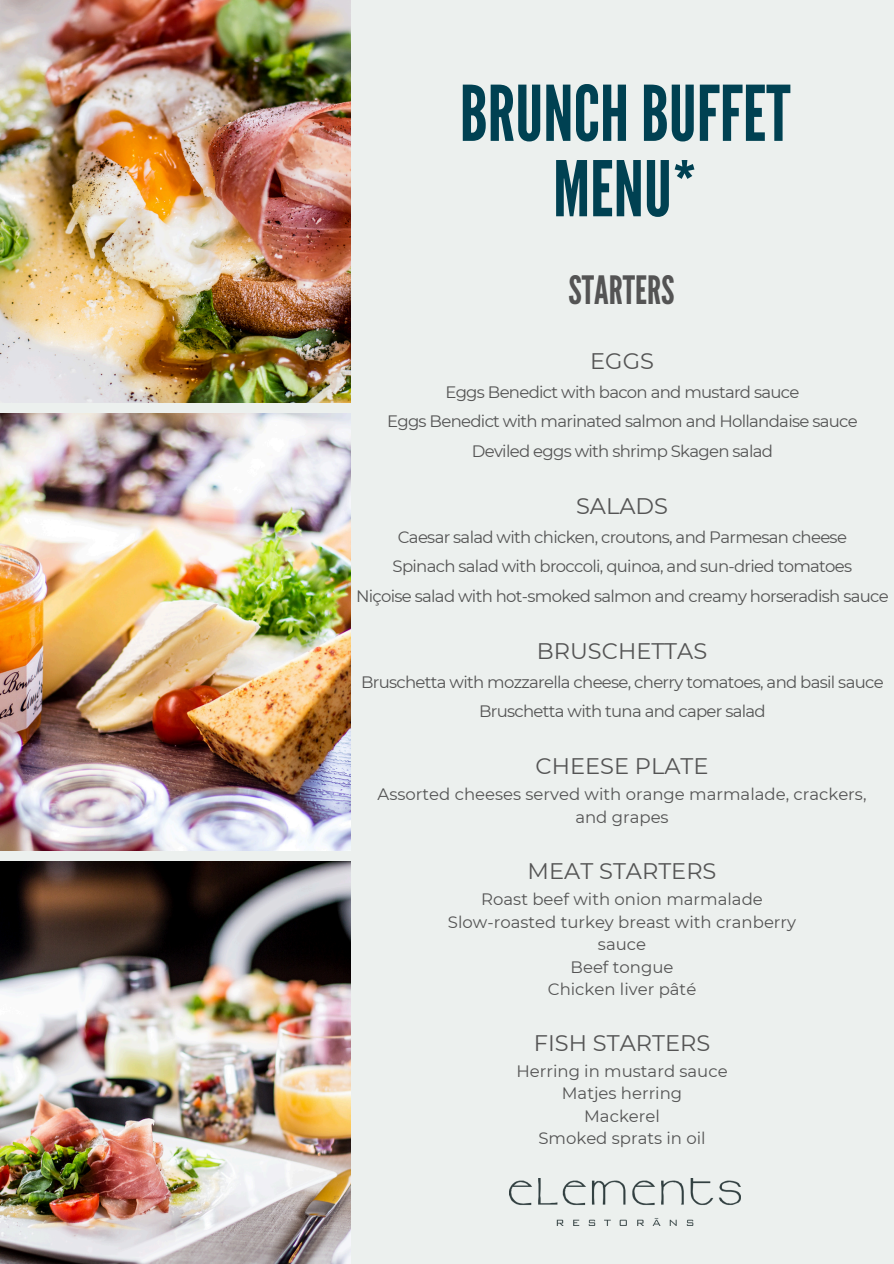
<style>
.page{position:relative;width:894px;height:1264px;background:#fff}
.page>*{position:absolute;margin:0;border:0;box-sizing:border-box;transform-origin:0 0}
.t1{font:76.5px/75.3px "League Gothic";color:#004152;text-align:center}
.t2{font:39px "League Gothic";color:#545454}
.t3{font:22.5px "Montserrat";color:#545454}
.t4{font:16.5px "Montserrat";letter-spacing:-.04em;color:#545454}
.t5{font:16.5px/22.5px "Montserrat";color:#545454;text-align:center}
</style>
<div class="page">
<div style="left:0;top:0;width:893px;height:1263px;background:#ecf0ee"></div>
<img style="left:0;top:0;width:350px;height:402px">
<img style="left:0;top:413px;width:350px;height:437px">
<img style="left:0;top:861px;width:350px;height:402px">
<img style="left:509px;top:1178px;width:231px;height:47px">
<p class="t1" style="left:459px;top:78px;width:332px">BRUNCHBUFFET<br>MENU*</p>
<h1 class="t2" style="left:568px;top:268px;width:108px">STARTERS</h1>
<p class="t3" style="left:590px;top:347px;width:65px">EGGS</p>
<p class="t4" style="left:445px;top:382px;width:355px">Eggs Benedict with bacon and mustard sauce</p>
<p class="t4" style="left:387px;top:411px;width:472px">Eggs Benedict with marinated salmon and Hollandaise sauce</p>
<p class="t4" style="left:471px;top:441px;width:302px">Deviled eggs with shrimp Skagen salad</p>
<h2 class="t3" style="left:576px;top:492px;width:93px">SALADS</h2>
<p class="t4" style="left:397px;top:527px;width:450px">Caesar salad with chicken, croutons, and Parmesan cheese</p>
<p class="t4" style="left:392px;top:556px;width:461px">Spinach salad with broccoli, quinoa, and sun-dried tomatoes</p>
<p class="t4" style="left:356px;top:585px;width:534px">Niçoise salad with hot-smoked salmon and creamy horseradish sauce</p>
<p class="t3" style="left:536px;top:637px;width:172px">BRUSCHETTAS</p>
<p class="t4" style="left:361px;top:672px;width:524px">Bruschetta with mozzarella cheese, cherry tomatoes, and basil sauce</p>
<p class="t4" style="left:479px;top:701px;width:288px">Bruschetta with tuna and caper salad</p>
<p class="t3" style="left:535px;top:752px;width:174px">CHEESE PLATE</p>
<p class="t5" style="left:377px;top:783px;width:490px">Assorted cheeses served with orange marmalade, crackers, and grapes</p>
<p class="t3" style="left:527px;top:857px;width:190px">MEAT STARTERS</p>
<p class="t5" style="left:481px;top:888px;width:283px">Roast beef with onion marmalade</p>
<p class="t5" style="left:448px;top:910px;width:349px">Slow-roasted turkey breast with cranberry sauce</p>
<p class="t5" style="left:570px;top:955px;width:104px">Beef tongue</p>
<p class="t5" style="left:547px;top:978px;width:150px">Chicken liver pâté</p>
<p class="t3" style="left:533px;top:1028px;width:178px">FISH STARTERS</p>
<p class="t5" style="left:516px;top:1059px;width:213px">Herring in mustard sauce</p>
<p class="t5" style="left:561px;top:1081px;width:122px">Matjes herring</p>
<p class="t5" style="left:584px;top:1104px;width:77px">Mackerel</p>
<p class="t5" style="left:538px;top:1126px;width:169px">Smoked sprats in oil</p>
</div>
